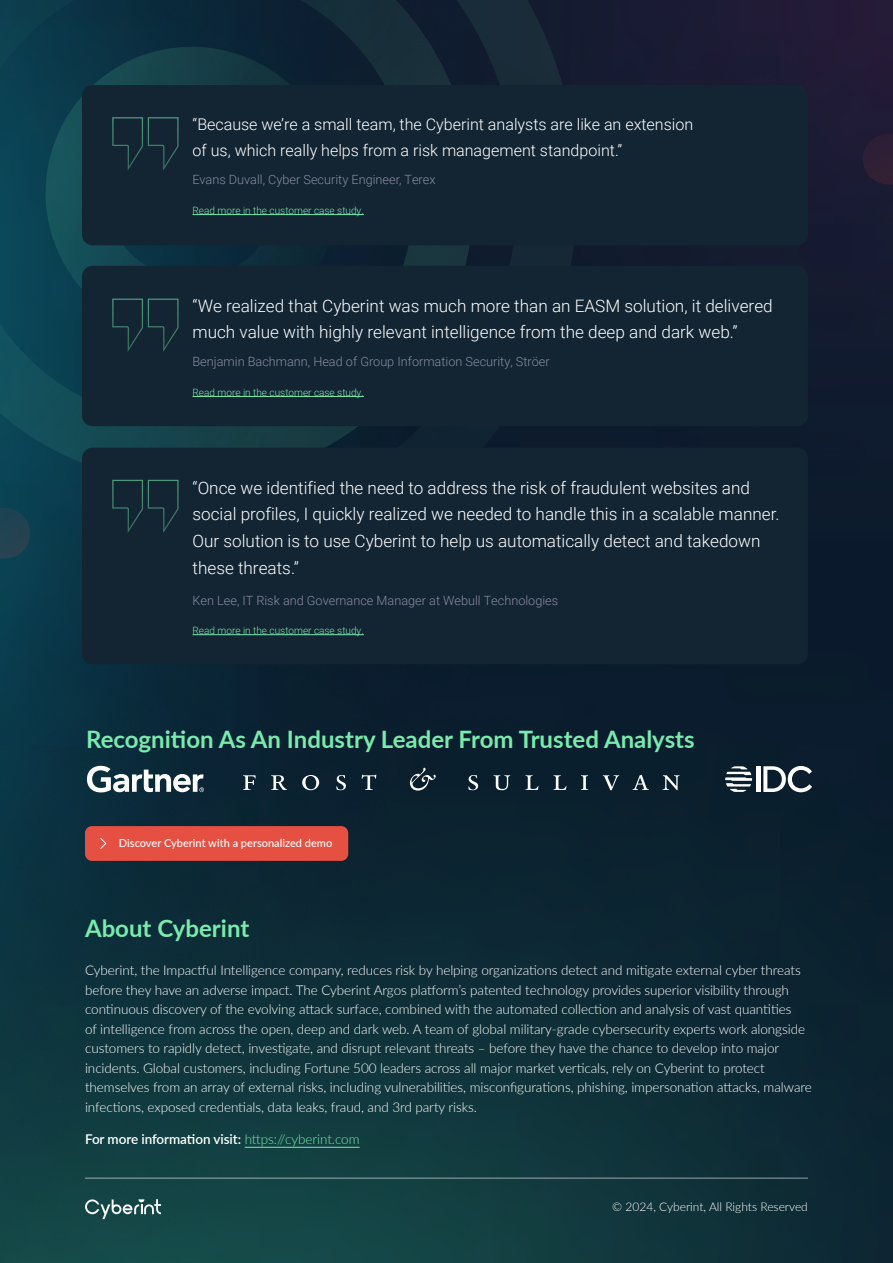
<style>
.page{position:relative;width:893px;height:1263px;background:#fff}
.page>*{position:absolute;margin:0;border:0;box-sizing:border-box;transform-origin:0 0}
.t1{font:700 24px "Lato";color:#79ebad}
.t2{font:300 17.1px/26.7px "Roboto";color:#fff}
.t3{font:300 16.05px/26.7px "Roboto";color:#fff}
.t4{font:300 13.5px/19.5px "Lato";letter-spacing:-.005em;color:#fff}
.t5{font:600 13.5px "Lato";letter-spacing:-.005em;color:#fff}
.t6{font:300 12.75px "Roboto";color:#8a8aa3}
.t7{font:300 12px "Lato";color:#fff}
.t8{font:500 11.1px "Lato";color:#fff}
.t9{font:300 10.05px "Roboto";color:#79ebad}
.s1{font-weight:300;color:#79ebad}
</style>
<div class="page">
<img style="left:0;top:0;width:893px;height:1263px">
<svg style="left:0;top:0;width:678px;height:615px"></svg>
<svg style="left:0;top:0;width:536px;height:551px"></svg>
<svg style="left:9px;top:10px;width:368px;height:353px"></svg>
<div style="left:0;top:508px;width:5px;height:51px;background:#214453"></div>
<div style="left:888px;top:134px;width:5px;height:50px;background:#312036"></div>
<div style="left:82px;top:85px;width:726px;height:160px;background:#132533;border-radius:11px"></div>
<svg style="left:112px;top:117px;width:67px;height:53px"></svg>
<svg style="left:85px;top:1199px;width:76px;height:20px"></svg>
<hr style="left:85px;top:1178px;width:723px;height:1px;background:#fff">
<div style="left:82px;top:266px;width:726px;height:160px;background:#132533;border-radius:11px"></div>
<div style="left:82px;top:448px;width:726px;height:216px;background:#132533;border-radius:11px"></div>
<svg style="left:112px;top:479px;width:67px;height:54px"></svg>
<hr style="left:193px;top:214px;width:171px;height:1px;background:#79ebad">
<svg style="left:112px;top:298px;width:67px;height:54px"></svg>
<hr style="left:193px;top:396px;width:171px;height:1px;background:#79ebad">
<hr style="left:193px;top:634px;width:171px;height:1px;background:#79ebad">
<hr style="left:245px;top:1147px;width:115px;height:1px;background:#79ebad">
<div style="left:85px;top:826px;width:263px;height:35px;background:#e65043;border-radius:7px"></div>
<svg style="left:100px;top:838px;width:7px;height:11px"></svg>
<hr style="left:756px;top:766px;width:4px;height:26px;background:#fff">
<svg style="left:763px;top:766px;width:49px;height:26px"></svg>
<svg style="left:725px;top:766px;width:27px;height:26px"></svg>
<svg style="left:87px;top:766px;width:117px;height:26px"></svg>
<svg style="left:243px;top:768px;width:436px;height:22px"></svg>
<p class="t3" style="left:193px;top:110px;width:502px">“Because we’re a small team, the Cyberint analysts are like an extension of us, which really helps from a risk management standpoint.”</p>
<p class="t6" style="left:193px;top:171px;width:245px">Evans Duvall, Cyber Security Engineer, Terex</p>
<p class="t9" style="left:193px;top:203px;width:173px">Read more in the customer case study.</p>
<p class="t2" style="left:193px;top:292px;width:582px">“We realized that Cyberint was much more than an EASM solution, it delivered much value with highly relevant intelligence from the deep and dark web.”</p>
<p class="t6" style="left:193px;top:353px;width:359px">Benjamin Bachmann, Head of Group Information Security, Ströer</p>
<p class="t9" style="left:193px;top:385px;width:173px">Read more in the customer case study.</p>
<p class="t2" style="left:193px;top:473px;width:588px">“Once we identified the need to address the risk of fraudulent websites and social profiles, I quickly realized we needed to handle this in a scalable manner.<br>Our solution is to use Cyberint to help us automatically detect and takedown these threats.”</p>
<p class="t6" style="left:193px;top:591px;width:367px">Ken Lee, IT Risk and Governance Manager at Webull Technologies</p>
<p class="t9" style="left:193px;top:623px;width:173px">Read more in the customer case study.</p>
<h1 class="t1" style="left:86px;top:721px;width:610px">Recognition As An Industry Leader From Trusted Analysts</h1>
<p class="t8" style="left:119px;top:835px;width:215px">Discover Cyberint with a personalized demo</p>
<h1 class="t1" style="left:85px;top:910px;width:166px">About Cyberint</h1>
<p class="t4" style="left:85px;top:960px;width:728px">Cyberint, the Impactful Intelligence company, reduces risk by helping organizations detect and mitigate external cyber threats before they have an adverse impact. The Cyberint Argos platform’s patented technology provides superior visibility through continuous discovery of the evolving attack surface, combined with the automated collection and analysis of vast quantities<br>of intelligence from across the open, deep and dark web. A team of global military-grade cybersecurity experts work alongside customers to rapidly detect, investigate, and disrupt relevant threats – before they have the chance to develop into major incidents. Global customers, including Fortune 500 leaders across all major market verticals, rely on Cyberint to protect themselves from an array of external risks, including vulnerabilities, misconfigurations, phishing, impersonation attacks, malware infections, exposed credentials, data leaks, fraud, and 3rd party risks.</p>
<p class="t5" style="left:85px;top:1129px;width:276px">For more information visit: <span class="s1">https://cyberint.com</span></p>
<p class="t7" style="left:612px;top:1198px;width:197px">© 2024, Cyberint, All Rights Reserved</p>
</div>
